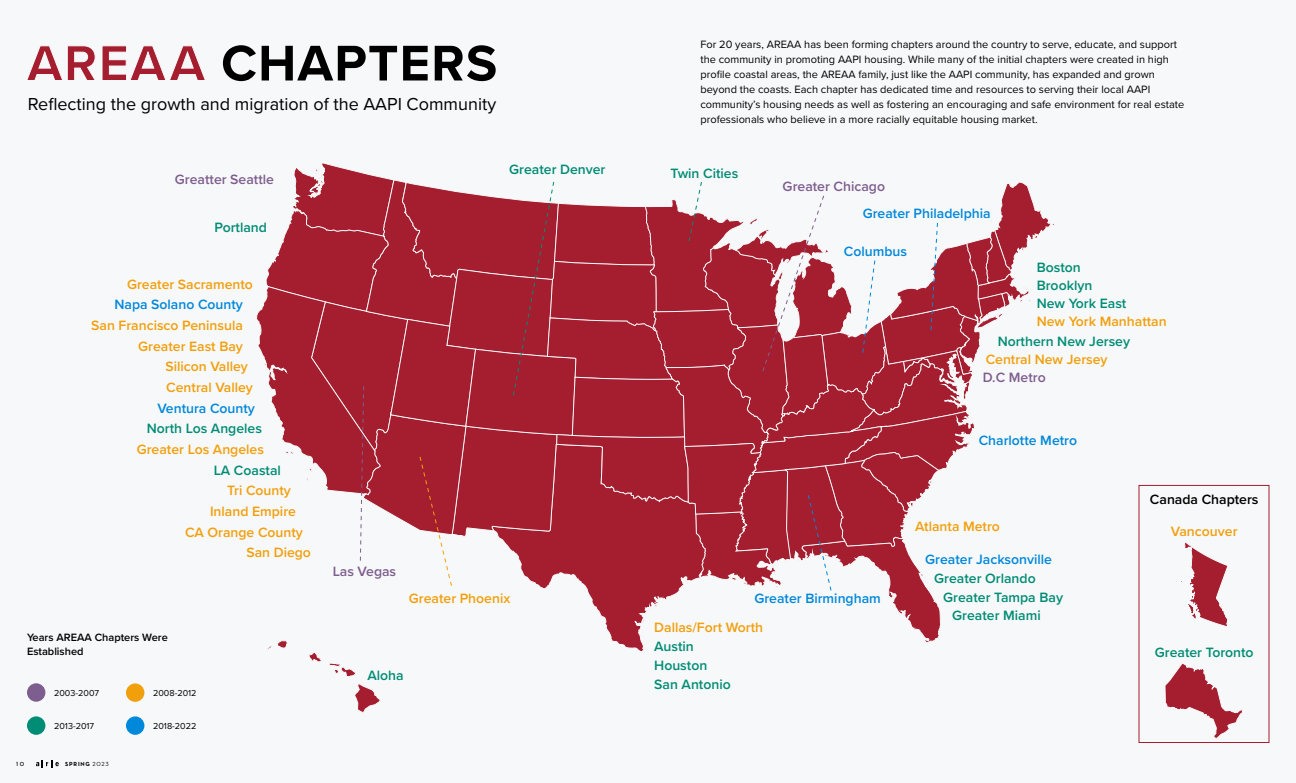
<style>
.page{position:relative;width:1296px;height:783px;background:#fff}
.page>*{position:absolute;margin:0;border:0;box-sizing:border-box;transform-origin:0 0}
.t1{font:700 52px "Proxima Nova";letter-spacing:.025em;color:#000}
.t2{font:18px "Proxima Nova";color:#000}
.t3{font:600 14px/20.6px "Proxima Nova";color:#f29f0c}
.t4{font:600 14px/18px "Proxima Nova";color:#008c75}
.t5{font:600 14px "Proxima Nova";color:#0088db}
.t6{font:600 14px "Proxima Nova";color:#7e5e8f}
.t7{font:600 14px "Proxima Nova";color:#000}
.t8{font:11px/15px "Proxima Nova";color:#000}
.t9{font:600 11px/14px "Proxima Nova";color:#000}
.t10{font:9px "Proxima Nova";color:#000}
.t11{font:700 6px "Neutra Text";letter-spacing:.135em;color:#000}
.t12{font:6px "Neutra Text Demi Alt";color:#000}
.s1{color:#a51e2f}
.s2{font-family:"Neutra Text Book Alt";font-weight:400}
</style>
<div class="page">
<svg style="left:36px;top:760px;width:23px;height:8px"></svg>
<div style="left:27px;top:683px;width:18px;height:19px;background:#7e5e8f;border-radius:50%"></div>
<div style="left:126px;top:683px;width:18px;height:19px;background:#f29f0c;border-radius:50%"></div>
<div style="left:27px;top:716px;width:18px;height:19px;background:#008c75;border-radius:50%"></div>
<div style="left:126px;top:716px;width:18px;height:19px;background:#0088db;border-radius:50%"></div>
<svg style="left:1181px;top:541px;width:48px;height:86px"></svg>
<svg style="left:1165px;top:662px;width:78px;height:77px"></svg>
<div style="left:1138px;top:485px;width:132px;height:258px;border:1px solid #a51e2f"></div>
<svg style="left:256px;top:162px;width:799px;height:551px"></svg>
<h1 class="t1" style="left:27px;top:24px;width:472px"><span class="s1">AREAA</span> CHAPTERS</h1>
<h2 class="t2" style="left:28px;top:91px;width:470px">Reflecting the growth and migration of the AAPI Community</h2>
<p class="t8" style="left:700px;top:36px;width:485px">For 20 years, AREAA has been forming chapters around the country to serve, educate, and support the community in promoting AAPI housing. While many of the initial chapters were created in high profile coastal areas, the AREAA family, just like the AAPI community, has expanded and grown beyond the coasts. Each chapter has dedicated time and resources to serving their local AAPI community’s housing needs as well as fostering an encouraging and safe environment for real estate professionals who believe in a more racially equitable housing market.</p>
<p class="t6" style="left:175px;top:169px;width:101px">Greatter Seattle</p>
<p class="t4" style="left:214px;top:218px;width:54px">Portland</p>
<p class="t3" style="left:127px;top:273px;width:127px">Greater Sacramento</p>
<p class="t3" style="left:91px;top:315px;width:153px">San Francisco Peninsula</p>
<p class="t3" style="left:165px;top:356px;width:84px">Silicon Valley</p>
<p class="t5" style="left:114px;top:294px;width:130px">Napa Solano County</p>
<p class="t3" style="left:138px;top:335px;width:106px">Greater East Bay</p>
<p class="t3" style="left:166px;top:377px;width:88px">Central Valley</p>
<p class="t5" style="left:157px;top:398px;width:99px">Ventura County</p>
<p class="t4" style="left:147px;top:419px;width:117px">North Los Angeles</p>
<p class="t3" style="left:137px;top:439px;width:129px">Greater Los Angeles</p>
<p class="t4" style="left:214px;top:461px;width:69px">LA Coastal</p>
<p class="t3" style="left:227px;top:480px;width:65px">Tri County</p>
<p class="t3" style="left:210px;top:501px;width:88px">Inland Empire</p>
<p class="t3" style="left:246px;top:521px;width:66px;text-indent:-61px">CA Orange County<br>San Diego</p>
<p class="t4" style="left:509px;top:160px;width:98px">Greater Denver</p>
<p class="t4" style="left:670px;top:163px;width:69px">Twin Cities</p>
<p class="t6" style="left:783px;top:176px;width:104px">Greater Chicago</p>
<p class="t5" style="left:863px;top:203px;width:129px">Greater Philadelphia</p>
<p class="t5" style="left:844px;top:241px;width:65px">Columbus</p>
<p class="t4" style="left:1037px;top:258px;width:91px">Boston<br>Brooklyn<br>New York East</p>
<p class="t3" style="left:1037px;top:310px;width:132px">New York Manhattan</p>
<p class="t4" style="left:998px;top:332px;width:134px">Northern New Jersey</p>
<p class="t3" style="left:986px;top:348px;width:123px">Central New Jersey</p>
<p class="t6" style="left:983px;top:367px;width:64px">D.C Metro</p>
<p class="t5" style="left:979px;top:430px;width:100px">Charlotte Metro</p>
<p class="t3" style="left:915px;top:515px;width:86px">Atlanta Metro</p>
<p class="t5" style="left:925px;top:549px;width:128px">Greater Jacksonville</p>
<p class="t7" style="left:1150px;top:489px;width:110px">Canada Chapters</p>
<p class="t3" style="left:1171px;top:521px;width:68px">Vancouver</p>
<p class="t9" style="left:27px;top:630px;width:142px">Years AREAA Chapters Were<br>Established</p>
<p class="t10" style="left:54px;top:686px;width:46px">2003-2007</p>
<p class="t10" style="left:153px;top:686px;width:45px">2008-2012</p>
<p class="t10" style="left:54px;top:719px;width:42px">2013-2017</p>
<p class="t10" style="left:153px;top:719px;width:45px">2018-2022</p>
<p class="t12" style="left:16px;top:760px;width:9px">10</p>
<p class="t11" style="left:65px;top:760px;width:45px">SPRING <span class="s2">2023</span></p>
<p class="t6" style="left:333px;top:561px;width:65px">Las Vegas</p>
<p class="t4" style="left:934px;top:569px;width:103px">Greater Orlando</p>
<p class="t4" style="left:943px;top:587px;width:121px">Greater Tampa Bay</p>
<p class="t4" style="left:952px;top:606px;width:90px">Greater Miami</p>
<p class="t3" style="left:409px;top:588px;width:103px">Greater Phoenix</p>
<p class="t5" style="left:754px;top:588px;width:128px">Greater Birmingham</p>
<p class="t3" style="left:654px;top:617px;width:110px">Dallas/Fort Worth</p>
<p class="t4" style="left:654px;top:636px;width:78px;line-height:19px">Austin<br>Houston<br>San Antonio</p>
<p class="t4" style="left:1155px;top:643px;width:100px">Greater Toronto</p>
<p class="t4" style="left:367px;top:666px;width:38px">Aloha</p>
</div>
